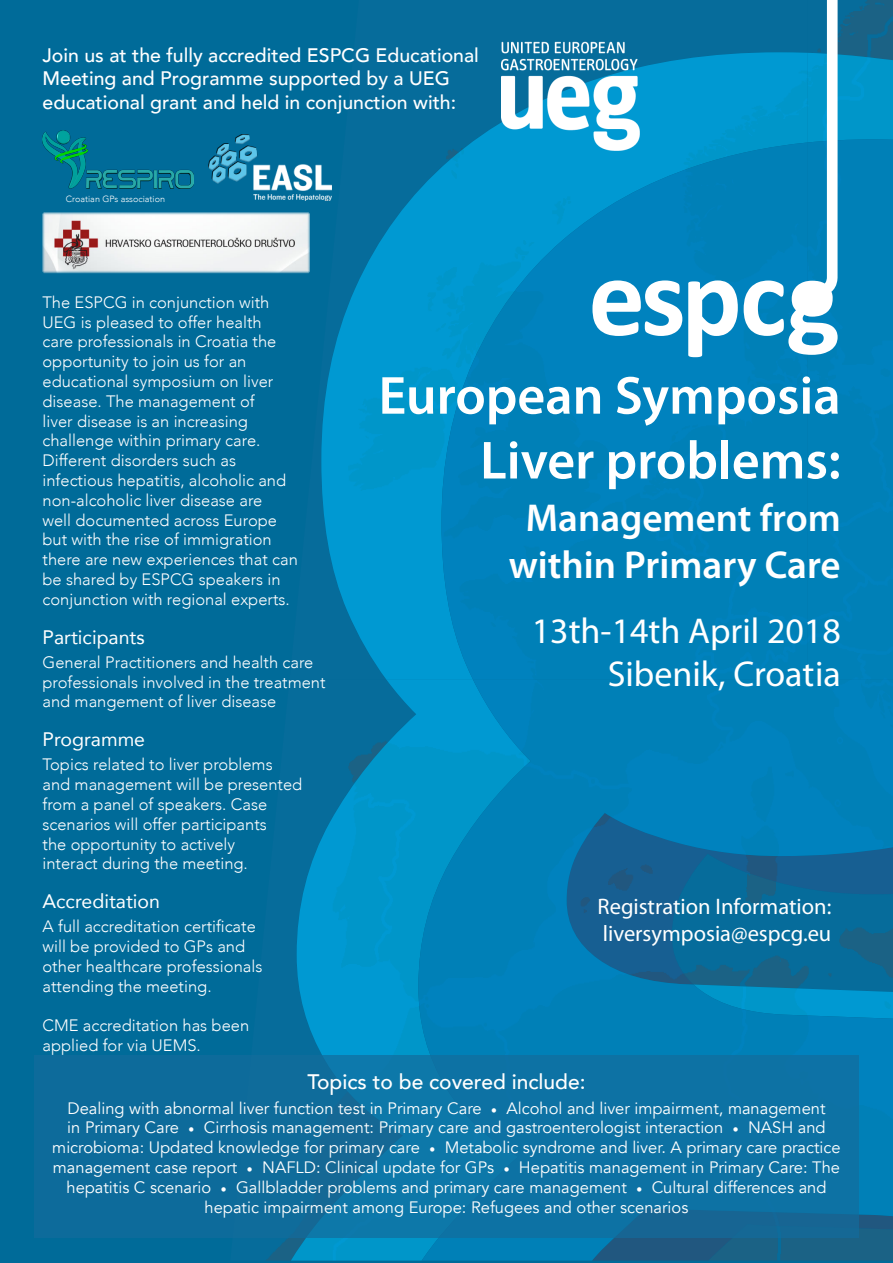
<style>
.page{position:relative;width:893px;height:1263px;background:#006b99}
.page>*{position:absolute;margin:0;border:0;box-sizing:border-box;transform-origin:0 0}
.t1{font:600 54px "Myriad Pro";color:#fff}
.t2{font:600 39px "Myriad Pro";color:#fff}
.t3{font:36px "Myriad Pro";color:#fff}
.t4{font:22.5px "Myriad Pro";color:#fff}
.t5{font:500 21px "Avenir";color:#fff}
.t6{font:500 19.5px/23.4px "Avenir";color:#fff}
.t7{font:19.5px "Avenir";color:#fff}
.t8{font:300 16.5px/19.8px "Avenir";color:#fff}
.t9{font:16.5px/19.8px "Avenir";color:#fff;text-align:center}
.t10{font:300 9px "Avenir";color:#fff}
.s1{font-family:"Minion Pro"}
</style>
<div class="page">
<img style="left:838px;top:0;width:55px;height:53px">
<img style="left:321px;top:53px;width:423px;height:627px">
<img style="left:838px;top:53px;width:55px;height:86px">
<img style="left:291px;top:680px;width:127px;height:580px">
<img style="left:441px;top:143px;width:366px;height:537px">
<div style="left:807px;top:139px;width:86px;height:541px;background:#0080b7"></div>
<img style="left:418px;top:680px;width:475px;height:580px">
<img style="left:209px;top:135px;width:123px;height:65px">
<img style="left:43px;top:213px;width:266px;height:60px">
<img style="left:502px;top:41px;width:137px;height:110px">
<svg style="left:592px;top:280px;width:90px;height:56px;background:#92c9e3"></svg>
<svg style="left:688px;top:280px;width:50px;height:77px;background:#90c8e2"></svg>
<svg style="left:744px;top:0;width:94px;height:355px;background:#329bc7"></svg>
<div style="left:34px;top:1054px;width:825px;height:183px;background:linear-gradient(to bottom,#0d71a2,#0f6f9f)"></div>
<img style="left:43px;top:131px;width:150px;height:58px">
<p class="t6" style="left:43px;top:42px;width:438px">Join us at the fully accredited ESPCG Educational<br>Meeting and Programme supported by a UEG educational grant and held in conjunction with:</p>
<p class="t10" style="left:66px;top:194px;width:101px">Croatian GPs association</p>
<p class="t8" style="left:43px;top:292px;width:257px">The ESPCG in conjunction with<br>UEG is pleased to offer health<br>care professionals in Croatia the opportunity to join us for an educational symposium on liver disease. The management of<br>liver disease is an increasing challenge within primary care.<br>Different disorders such as infectious hepatitis, alcoholic and non-alcoholic liver disease are<br>well documented across Europe but with the rise of immigration there are new experiences that can be shared by ESPCG speakers in conjunction with regional experts.</p>
<p class="t7" style="left:43px;top:621px;width:104px">Participants</p>
<p class="t8" style="left:43px;top:652px;width:285px">General Practitioners and health care professionals involved in the treatment and mangement of liver disease</p>
<p class="t7" style="left:43px;top:724px;width:104px">Programme</p>
<p class="t8" style="left:43px;top:755px;width:232px">Topics related to liver problems</p>
<p class="t8" style="left:43px;top:775px;width:261px">and management will be presented</p>
<p class="t8" style="left:43px;top:794px;width:226px">from a panel of speakers. Case scenarios will offer participants</p>
<p class="t8" style="left:43px;top:834px;width:194px">the opportunity to actively</p>
<p class="t8" style="left:43px;top:854px;width:207px">interact during the meeting.</p>
<p class="t7" style="left:43px;top:886px;width:119px">Accreditation</p>
<p class="t8" style="left:43px;top:917px;width:221px">A full accreditation certificate will be provided to GPs and other healthcare professionals attending the meeting.</p>
<p class="t8" style="left:43px;top:1016px;width:208px">CME accreditation has been</p>
<p class="t8" style="left:43px;top:1036px;width:160px">applied for via UEMS.</p>
<p class="t1" style="left:378px;top:361px;width:464px">European Symposia</p>
<p class="t1" style="left:480px;top:426px;width:362px">Liver problems:</p>
<p class="t2" style="left:526px;top:493px;width:316px">Management from</p>
<p class="t2" style="left:509px;top:540px;width:334px">within Primary Care</p>
<p class="t3" style="left:532px;top:608px;width:311px">13th-14th April 2018</p>
<p class="t3" style="left:608px;top:651px;width:235px">Sibenik, Croatia</p>
<p class="t4" style="left:598px;top:893px;width:235px">Registration Information:</p>
<p class="t4" style="left:603px;top:920px;width:230px">liversymposia@espcg.eu</p>
<p class="t5" style="left:307px;top:1064px;width:280px">Topics to be covered include:</p>
<p class="t9" style="left:52px;top:1098px;width:790px">Dealing with abnormal liver function test in Primary Care <span class="s1">•</span> Alcohol and liver impairment, management<br>in Primary Care <span class="s1">•</span> Cirrhosis management: Primary care and gastroenterologist interaction <span class="s1">•</span> NASH and microbioma: Updated knowledge for primary care <span class="s1">•</span> Metabolic syndrome and liver. A primary care practice management case report <span class="s1">•</span> NAFLD: Clinical update for GPs <span class="s1">•</span> Hepatitis management in Primary Care: The hepatitis C scenario <span class="s1">•</span> Gallbladder problems and primary care management <span class="s1">•</span> Cultural differences and hepatic impairment among Europe: Refugees and other scenarios</p>
</div>
